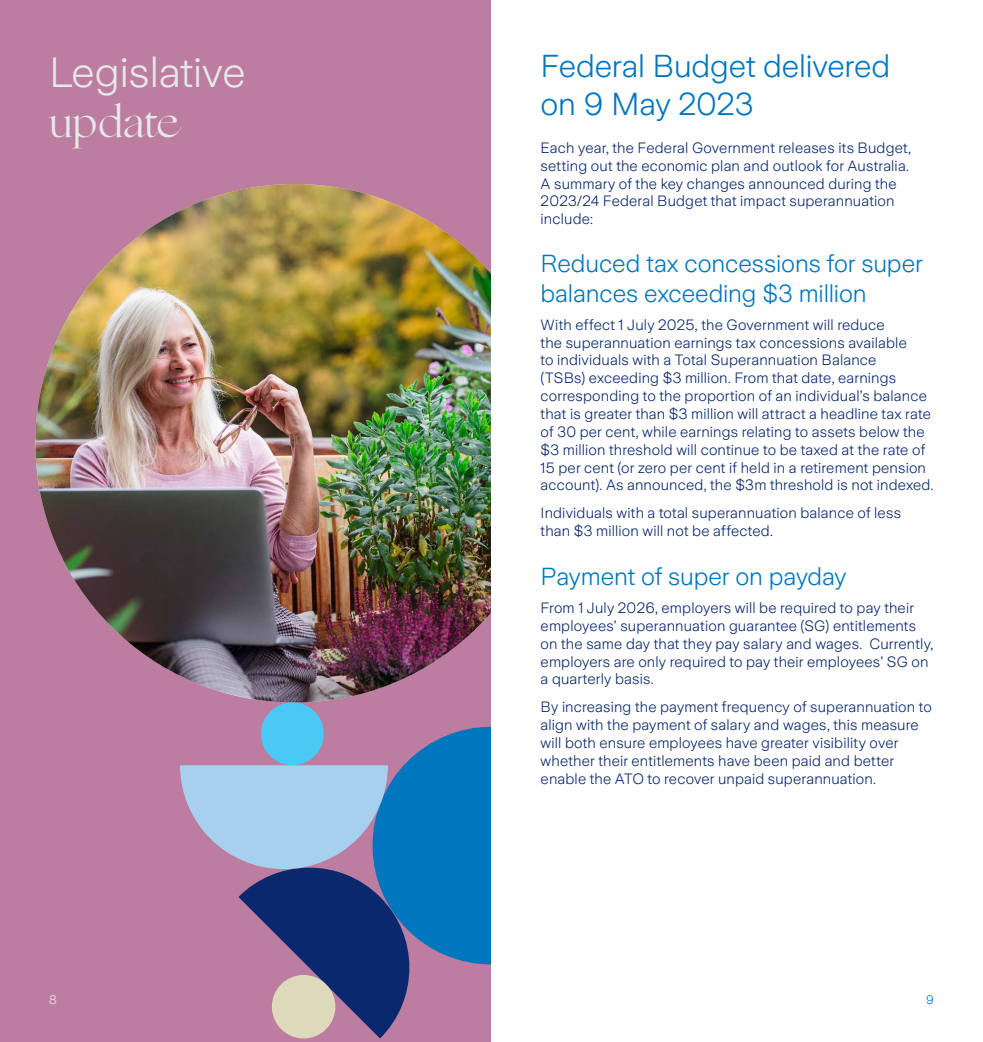
<style>
.page{position:relative;width:983px;height:1042px;background:#fff}
.page>*{position:absolute;margin:0;border:0;box-sizing:border-box;transform-origin:0 0}
.Head_2_18pt_Zwhite{font:300 42px/50.4px "Zurich Sans";color:#e6e9ea}
.Head_2_18pt{font:300 31.5px/37.8px "Zurich Sans";letter-spacing:-.005em;color:#0076be}
.Head_3_14pt{font:300 24.5px/29.4px "Zurich Sans";letter-spacing:-.005em;color:#0076be}
.Body_DarkBlue_9pt{font:300 14.88px/17.8px "Zurich Sans";letter-spacing:.01em;color:#09286d}
.Left_Number_footer_Z{font:300 12.25px "Zurich Sans";color:#e6e9ea}
.t1{font:300 12.25px "Zurich Sans";color:#0076be}
.s1{font-family:"Ogg";font-weight:400}
</style>
<div class="page">
<div style="left:0;top:0;width:491px;height:1042px;background:#bc7da0"></div>
<img style="left:35px;top:184px;width:519px;height:518px;border-radius:259px">
<svg style="left:180px;top:727px;width:311px;height:311px"></svg>
<div style="left:261px;top:702px;width:63px;height:63px;background:#49c9f4;border-radius:50%"></div>
<div style="left:491px;top:0;width:491px;height:1042px;background:#fff"></div>
<p class="Head_2_18pt_Zwhite" style="left:49px;top:48px;width:198px">Legislative <span class="s1">update</span></p>
<p class="Head_2_18pt" style="left:540px;top:48px;width:351px">Federal Budget delivered on 9 May 2023</p>
<p class="Body_DarkBlue_9pt" style="left:540px;top:139px;width:372px">Each year, the Federal Government releases its Budget, setting out the economic plan and outlook for Australia.<br>A summary of the key changes announced during the 2023/24 Federal Budget that impact superannuation include:</p>
<p class="Head_3_14pt" style="left:540px;top:250px;width:383px">Reduced tax concessions for super balances exceeding $3 million</p>
<p class="Body_DarkBlue_9pt" style="left:540px;top:316px;width:394px">With effect 1 July 2025, the Government will reduce<br>the superannuation earnings tax concessions available<br>to individuals with a Total Superannuation Balance<br>(TSBs) exceeding $3 million. From that date, earnings corresponding to the proportion of an individual’s balance that is greater than $3 million will attract a headline tax rate of 30 per cent, while earnings relating to assets below the $3 million threshold will continue to be taxed at the rate of 15 per cent (or zero per cent if held in a retirement pension account). As announced, the $3m threshold is not indexed.</p>
<p class="Body_DarkBlue_9pt" style="left:540px;top:504px;width:362px">Individuals with a total superannuation balance of less than $3 million will not be affected.</p>
<p class="Head_3_14pt" style="left:540px;top:562px;width:307px">Payment of super on payday</p>
<p class="Body_DarkBlue_9pt" style="left:540px;top:599px;width:394px">From 1 July 2026, employers will be required to pay their employees’ superannuation guarantee (SG) entitlements on the same day that they pay salary and wages. Currently, employers are only required to pay their employees’ SG on a quarterly basis.</p>
<p class="Body_DarkBlue_9pt" style="left:540px;top:698px;width:392px">By increasing the payment frequency of superannuation to align with the payment of salary and wages, this measure will both ensure employees have greater visibility over whether their entitlements have been paid and better enable the ATO to recover unpaid superannuation.</p>
<p class="Left_Number_footer_Z" style="left:49px;top:993px;width:9px">8</p>
<p class="t1" style="left:925px;top:993px;width:9px">9</p>
</div>
